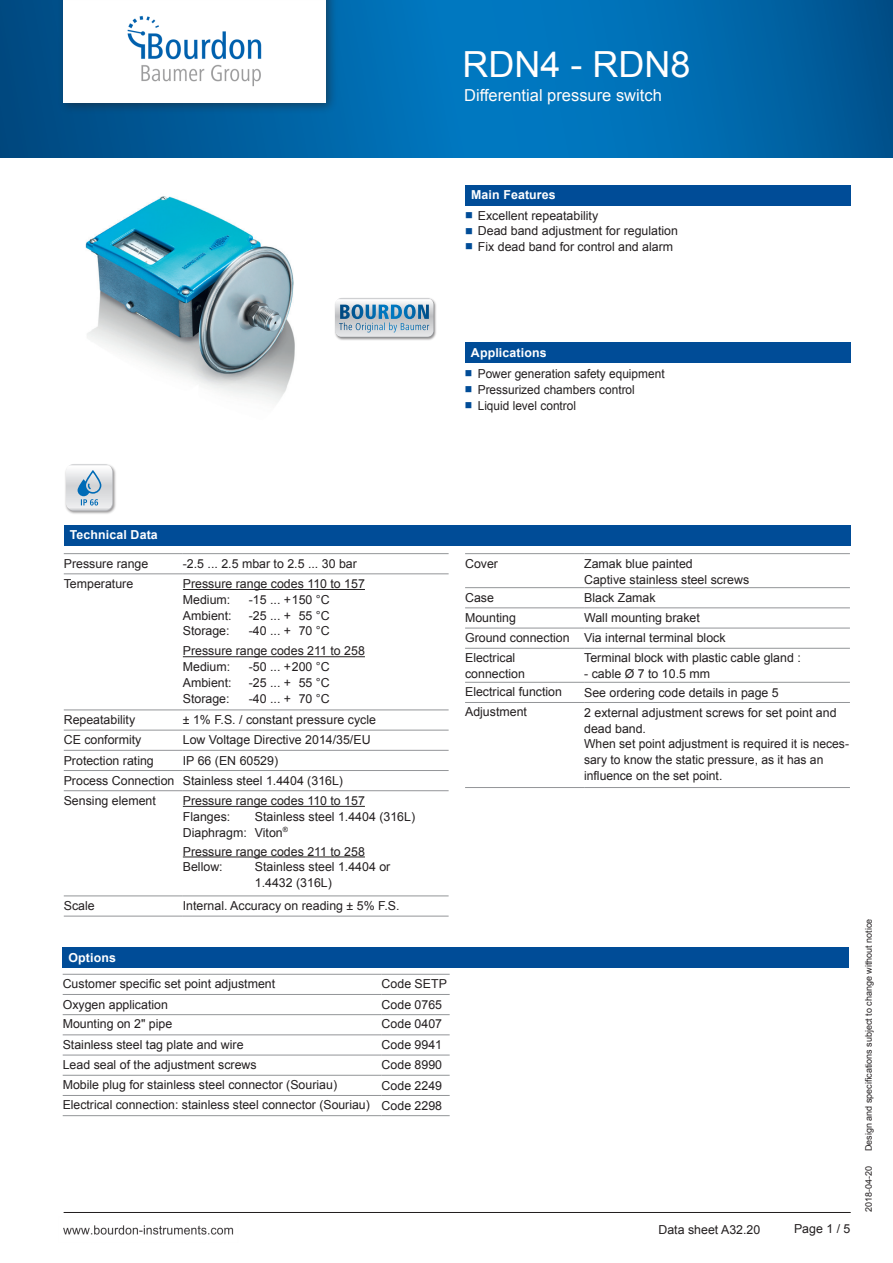
<style>
.page{position:relative;width:893px;height:1263px;background:#fff}
.page>*{position:absolute;margin:0;border:0;box-sizing:border-box;transform-origin:0 0}
.t1{font:36px "Arial";color:#fff}
.t2{font:16.5px "Arial";color:#fff}
.t3{font:12.3px/15.8px "Arial";color:#231f20}
.t4{font:12.3px/15.8px "Arial";color:#231f20;scale:.96 1}
.t5{font:700 12.3px "Arial";letter-spacing:.01em;color:#fff}
.t6{font:9px "Arial";color:#231f20}
.s1{font-weight:700;color:#fff}
</style>
<div class="page">
<img style="left:0;top:0;width:893px;height:1235px">
<svg style="left:466px;top:212px;width:6px;height:6px"></svg>
<svg style="left:466px;top:228px;width:6px;height:6px"></svg>
<svg style="left:466px;top:244px;width:6px;height:6px"></svg>
<svg style="left:466px;top:370px;width:6px;height:7px"></svg>
<svg style="left:466px;top:386px;width:6px;height:6px"></svg>
<svg style="left:466px;top:402px;width:6px;height:6px"></svg>
<p class="t1" style="left:463px;top:40px;width:229px">RDN4 - RDN8</p>
<p class="t2" style="left:464px;top:85px;width:199px">Differential pressure switch</p>
<p class="t5" style="left:471px;top:187px;width:86px">Main Features</p>
<p class="t3" style="left:478px;top:208px;width:202px">Excellent repeatability<br>Dead band adjustment for regulation<br>Fix dead band for control and alarm</p>
<p class="t5" style="left:471px;top:345px;width:77px">Applications</p>
<p class="t4" style="left:478px;top:366px;width:196px">Power generation safety equipment<br>Pressurized chambers control<br>Liquid level control</p>
<p class="t5" style="left:70px;top:527px;width:90px">Technical Data</p>
<p class="t3" style="left:64px;top:556px;width:86px">Pressure range</p>
<p class="t3" style="left:183px;top:556px;width:176px">-2.5 ... 2.5 mbar to 2.5 ... 30 bar</p>
<p class="t3" style="left:64px;top:576px;width:71px">Temperature</p>
<p class="t3" style="left:183px;top:576px;width:184px">Pressure range codes 110 to 157<br>Medium:</p>
<p class="t3" style="left:249px;top:592px;width:82px">-15 ... +150 °C</p>
<p class="t3" style="left:183px;top:608px;width:50px">Ambient:</p>
<p class="t3" style="left:249px;top:608px;width:82px">-25 ... + 55 °C</p>
<p class="t3" style="left:183px;top:623px;width:48px">Storage:</p>
<p class="t3" style="left:183px;top:621px;width:184px;line-height:20px;text-indent:66px">-40 ... + 70 °C<br>Pressure range codes 211 to 258</p>
<p class="t3" style="left:183px;top:659px;width:49px">Medium:</p>
<p class="t3" style="left:249px;top:659px;width:82px">-50 ... +200 °C</p>
<p class="t3" style="left:183px;top:675px;width:50px">Ambient:</p>
<p class="t3" style="left:249px;top:675px;width:82px">-25 ... + 55 °C</p>
<p class="t3" style="left:183px;top:691px;width:48px">Storage:</p>
<p class="t3" style="left:249px;top:691px;width:82px">-40 ... + 70 °C</p>
<p class="t3" style="left:64px;top:712px;width:73px">Repeatability</p>
<p class="t3" style="left:183px;top:712px;width:195px">± 1% F.S. / constant pressure cycle</p>
<p class="t3" style="left:64px;top:732px;width:79px">CE conformity</p>
<p class="t3" style="left:183px;top:732px;width:189px">Low Voltage Directive 2014/35/EU</p>
<p class="t3" style="left:64px;top:753px;width:92px">Protection rating</p>
<p class="t3" style="left:64px;top:750px;width:281px;line-height:20.2px;text-indent:119px">IP 66 (EN 60529)<br>Process Connection Stainless steel 1.4404 (316L)<br>Sensing element</p>
<p class="t3" style="left:183px;top:793px;width:184px">Pressure range codes 110 to 157<br>Flanges:</p>
<p class="t3" style="left:183px;top:809px;width:234px;text-indent:72px">Stainless steel 1.4404 (316L)<br>Diaphragm: Viton<sup>®</sup></p>
<p class="t3" style="left:183px;top:843px;width:184px">Pressure range codes 211 to 258<br>Bellow:</p>
<p class="t3" style="left:255px;top:859px;width:137px">Stainless steel 1.4404 or<br>1.4432 (316L)</p>
<p class="t3" style="left:64px;top:897px;width:32px">Scale</p>
<p class="t3" style="left:183px;top:898px;width:218px">Internal. Accuracy on reading ± 5% F.S.</p>
<p class="t3" style="left:63px;top:944px;width:214px;line-height:26px;text-indent:6px"><span class="s1">Options<br></span>Customer specific set point adjustment</p>
<p class="t3" style="left:382px;top:975px;width:67px">Code SETP</p>
<p class="t3" style="left:63px;top:997px;width:107px">Oxygen application</p>
<p class="t3" style="left:382px;top:997px;width:62px">Code 0765</p>
<p class="t3" style="left:63px;top:1016px;width:111px">Mounting on 2" pipe</p>
<p class="t3" style="left:382px;top:1016px;width:62px">Code 0407</p>
<p class="t3" style="left:63px;top:1037px;width:182px">Stainless steel tag plate and wire</p>
<p class="t3" style="left:382px;top:1037px;width:62px">Code 9941</p>
<p class="t3" style="left:63px;top:1057px;width:195px">Lead seal of the adjustment screws</p>
<p class="t3" style="left:382px;top:1057px;width:62px">Code 8990</p>
<p class="t3" style="left:63px;top:1077px;width:276px">Mobile plug for stainless steel connector (Souriau)</p>
<p class="t3" style="left:63px;top:1076px;width:381px;line-height:19.5px;text-align:right">Code 2249<br>Electrical connection: stainless steel connector (Souriau) Code 2298</p>
<p class="t3" style="left:465px;top:556px;width:35px">Cover</p>
<p class="t3" style="left:584px;top:556px;width:167px">Zamak blue painted<br>Captive stainless steel screws</p>
<p class="t3" style="left:465px;top:590px;width:30px">Case</p>
<p class="t3" style="left:584px;top:590px;width:73px">Black Zamak</p>
<p class="t3" style="left:465px;top:610px;width:52px">Mounting</p>
<p class="t3" style="left:465px;top:608px;width:262px;line-height:19.8px;text-indent:119px">Wall mounting braket<br>Ground connection Via internal terminal block<br>Electrical</p>
<p class="t3" style="left:465px;top:665px;width:61px">connection</p>
<p class="t3" style="left:584px;top:650px;width:218px">Terminal block with plastic cable gland :</p>
<p class="t3" style="left:584px;top:665px;width:127px">- cable Ø 7 to 10.5 mm</p>
<p class="t3" style="left:465px;top:684px;width:98px">Electrical function</p>
<p class="t3" style="left:584px;top:684px;width:196px">See ordering code details in page 5</p>
<p class="t3" style="left:465px;top:704px;width:63px">Adjustment</p>
<p class="t3" style="left:584px;top:705px;width:266px">2 external adjustment screws for set point and dead band.<br>When set point adjustment is required it is neces&shy;sary to know the static pressure, as it has an influence on the set point.</p>
<p class="t3" style="left:658px;top:1221px;width:103px">Data sheet A32.20</p>
<p class="t3" style="left:794px;top:1221px;width:58px">Page 1 / 5</p>
<p class="t6" style="left:863px;top:1151px;width:234px;rotate:-90deg">Design and specifications subject to change without notice</p>
<p class="t6" style="left:863px;top:1212px;width:48px;rotate:-90deg">2018-04-20</p>
</div>
